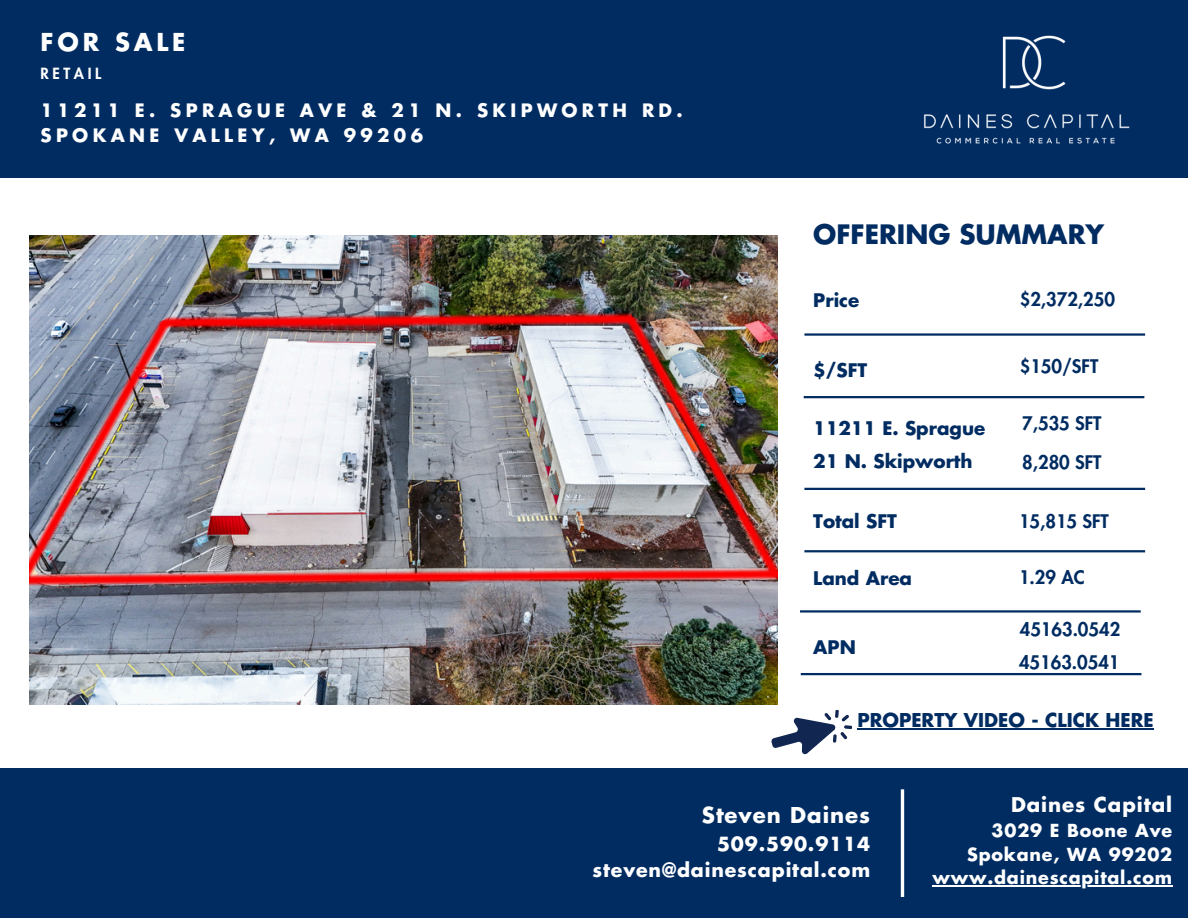
<style>
.page{position:relative;width:1188px;height:918px;background:#fff}
.page>*{position:absolute;margin:0;border:0;box-sizing:border-box;transform-origin:0 0}
.t1{font:700 26.1px "Futura LT Pro";color:#012c62}
.t2{font:700 24.15px "Futura LT Pro";letter-spacing:.16em;color:#fff}
.t3{font:700 21.3px "Futura LT Pro";letter-spacing:.045em;color:#fff}
.t4{font:700 19.8px "Futura LT Pro";letter-spacing:.045em;color:#fff}
.t5{font:700 19.05px/25.8px "Futura LT Pro";letter-spacing:.045em;color:#fff;text-align:right}
.t6{font:700 18.6px "Futura LT Pro";color:#012c62}
.t7{font:800 18.3px "Futura LT Pro";color:#012c62}
.t8{font:700 18.3px "Futura LT Pro";color:#012c62}
.t9{font:700 18.15px/24.8px "Futura LT Pro";letter-spacing:.24em;color:#fff}
.t10{font:700 17.55px/23.7px "Futura LT Pro";letter-spacing:.045em;color:#fff;text-align:right}
.t11{font:800 15px "Futura LT Pro";letter-spacing:.24em;color:#fff}
</style>
<div class="page">
<div style="left:0;top:0;width:1188px;height:178px;background:#012c62"></div>
<img style="left:923px;top:35px;width:207px;height:109px">
<hr style="left:804px;top:333px;width:341px;height:3px;background:#012c62">
<hr style="left:804px;top:396px;width:340px;height:2px;background:#012c62">
<hr style="left:800px;top:610px;width:341px;height:3px;background:#012c62">
<hr style="left:804px;top:550px;width:341px;height:2px;background:#012c62">
<hr style="left:801px;top:673px;width:340px;height:2px;background:#012c62">
<hr style="left:804px;top:488px;width:341px;height:2px;background:#012c62">
<div style="left:0;top:768px;width:1188px;height:150px;background:#012c62"></div>
<hr style="left:901px;top:789px;width:3px;height:108px;background:#fff">
<img style="left:29px;top:235px;width:748px;height:469px">
<hr style="left:933px;top:886px;width:240px;height:1px;background:#fff">
<svg style="left:770px;top:704px;width:82px;height:51px"></svg>
<hr style="left:858px;top:728px;width:296px;height:1px;background:#012c62">
<h1 class="t2" style="left:41px;top:31px;width:147px">FOR SALE</h1>
<p class="t11" style="left:41px;top:66px;width:62px">RETAIL</p>
<h2 class="t9" style="left:41px;top:99px;width:644px">11211 E. SPRAGUE AVE &amp; 21 N. SKIPWORTH RD.<br>SPOKANE VALLEY, WA 99206</h2>
<p class="t1" style="left:813px;top:222px;width:292px">OFFERING SUMMARY</p>
<p class="t8" style="left:813px;top:292px;width:47px">Price</p>
<h3 class="t7" style="left:1020px;top:291px;width:97px">$2,372,250</h3>
<h2 class="t8" style="left:813px;top:361px;width:56px">$/SFT</h2>
<p class="t7" style="left:1020px;top:358px;width:80px">$150/SFT</p>
<h1 class="t8" style="left:813px;top:420px;width:173px">11211 E. Sprague</h1>
<h2 class="t8" style="left:813px;top:453px;width:161px">21 N. Skipworth</h2>
<h3 class="t7" style="left:1022px;top:415px;width:81px">7,535 SFT</h3>
<h3 class="t7" style="left:1022px;top:454px;width:81px">8,280 SFT</h3>
<p class="t8" style="left:813px;top:513px;width:85px">Total SFT</p>
<h3 class="t7" style="left:1019px;top:513px;width:91px">15,815 SFT</h3>
<h3 class="t8" style="left:813px;top:570px;width:100px">Land Area</h3>
<h2 class="t7" style="left:1019px;top:569px;width:67px">1.29 AC</h2>
<p class="t8" style="left:813px;top:638px;width:44px">APN</p>
<h2 class="t7" style="left:1020px;top:621px;width:102px">45163.0542</h2>
<h2 class="t7" style="left:1019px;top:654px;width:102px">45163.0541</h2>
<p class="t6" style="left:858px;top:712px;width:298px">PROPERTY VIDEO - CLICK HERE</p>
<p class="t3" style="left:702px;top:805px;width:170px">Steven Daines</p>
<p class="t5" style="left:593px;top:832px;width:279px">509.590.9114 steven@dainescapital.com</p>
<h3 class="t4" style="left:1011px;top:796px;width:163px">Daines Capital</h3>
<h3 class="t10" style="left:967px;top:820px;width:207px">3029 E Boone Ave<br>Spokane, WA 99202</h3>
<h2 class="t10" style="left:933px;top:867px;width:241px">www.dainescapital.com</h2>
</div>
